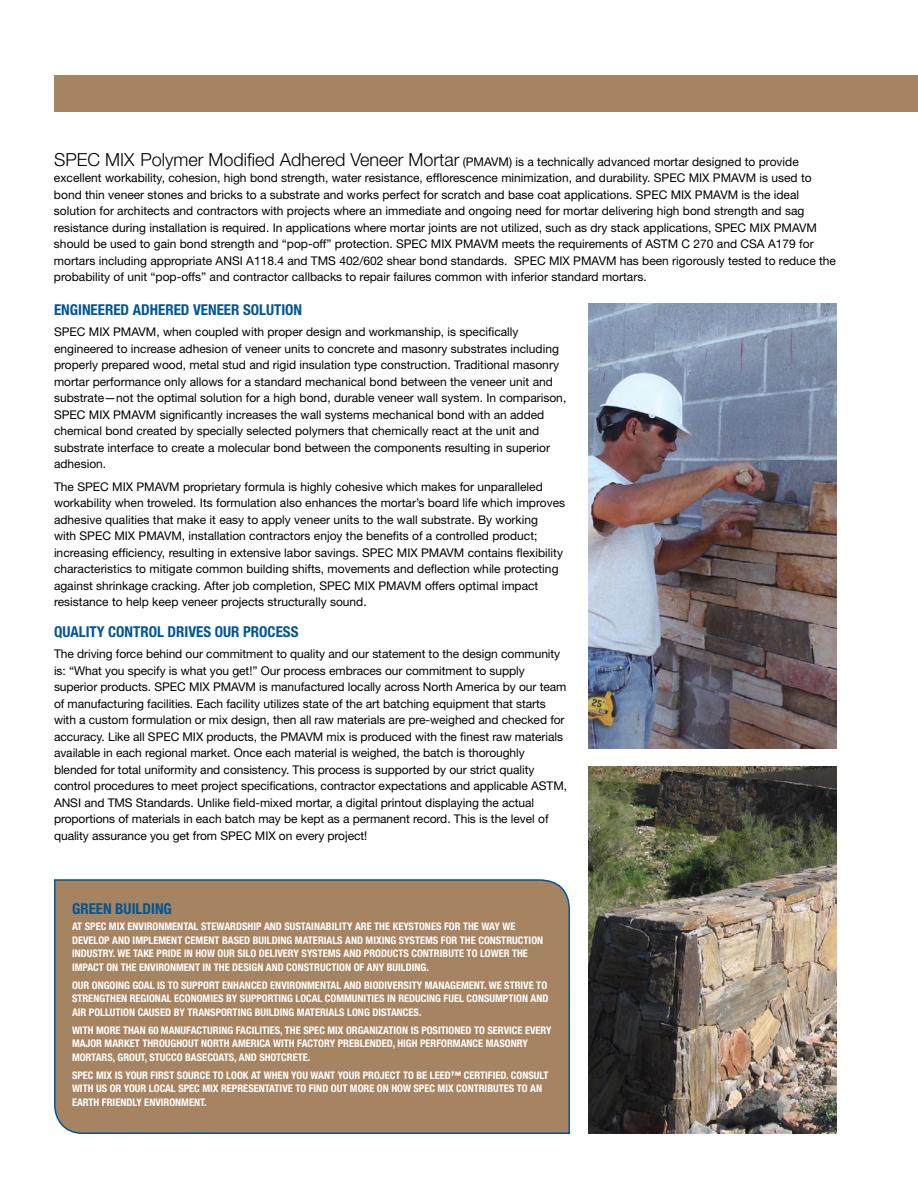
<style>
.page{position:relative;width:918px;height:1188px;background:#fff}
.page>*{position:absolute;margin:0;border:0;box-sizing:border-box;transform-origin:0 0}
.t1{font:700 condensed 15px "Helvetica Neue";color:#005695}
.t2{font:12px/16.5px "Helvetica Neue";color:#000}
.t3{font:700 condensed 10.5px/13.5px "Helvetica Neue";color:#fff}
.s1{font-weight:300;font-size:18px}
</style>
<div class="page">
<div style="left:54px;top:75px;width:864px;height:36px;background:#a68462"></div>
<img style="left:588px;top:304px;width:249px;height:444px">
<img style="left:588px;top:767px;width:249px;height:367px">
<div style="left:54px;top:879px;width:516px;height:255px;background:#a68462"></div>
<p class="t2" style="left:54px;top:153px;width:784px"><span class="s1">SPEC MIX Polymer Modified Adhered Veneer Mortar</span> (PMAVM) is a technically advanced mortar designed to provide excellent workability, cohesion, high bond strength, water resistance, efflorescence minimization, and durability. SPEC MIX PMAVM is used to bond thin veneer stones and bricks to a substrate and works perfect for scratch and base coat applications. SPEC MIX PMAVM is the ideal solution for architects and contractors with projects where an immediate and ongoing need for mortar delivering high bond strength and sag resistance during installation is required. In applications where mortar joints are not utilized, such as dry stack applications, SPEC MIX PMAVM should be used to gain bond strength and “pop-off” protection. SPEC MIX PMAVM meets the requirements of ASTM C 270 and CSA A179 for mortars including appropriate ANSI A118.4 and TMS 402/602 shear bond standards. SPEC MIX PMAVM has been rigorously tested to reduce the probability of unit “pop-offs” and contractor callbacks to repair failures common with inferior standard mortars.</p>
<p class="t1" style="left:54px;top:301px;width:250px">ENGINEERED ADHERED VENEER SOLUTION</p>
<p class="t2" style="left:54px;top:324px;width:514px">SPEC MIX PMAVM, when coupled with proper design and workmanship, is specifically engineered to increase adhesion of veneer units to concrete and masonry substrates including properly prepared wood, metal stud and rigid insulation type construction. Traditional masonry mortar performance only allows for a standard mechanical bond between the veneer unit and substrate—not the optimal solution for a high bond, durable veneer wall system. In comparison, SPEC MIX PMAVM significantly increases the wall systems mechanical bond with an added chemical bond created by specially selected polymers that chemically react at the unit and substrate interface to create a molecular bond between the components resulting in superior adhesion.</p>
<p class="t2" style="left:54px;top:478px;width:513px">The SPEC MIX PMAVM proprietary formula is highly cohesive which makes for unparalleled workability when troweled. Its formulation also enhances the mortar’s board life which improves adhesive qualities that make it easy to apply veneer units to the wall substrate. By working<br>with SPEC MIX PMAVM, installation contractors enjoy the benefits of a controlled product; increasing efficiency, resulting in extensive labor savings. SPEC MIX PMAVM contains flexibility characteristics to mitigate common building shifts, movements and deflection while protecting against shrinkage cracking. After job completion, SPEC MIX PMAVM offers optimal impact resistance to help keep veneer projects structurally sound.</p>
<p class="t1" style="left:54px;top:623px;width:246px">QUALITY CONTROL DRIVES OUR PROCESS</p>
<p class="t2" style="left:54px;top:645px;width:515px">The driving force behind our commitment to quality and our statement to the design community is: “What you specify is what you get!” Our process embraces our commitment to supply superior products. SPEC MIX PMAVM is manufactured locally across North America by our team of manufacturing facilities. Each facility utilizes state of the art batching equipment that starts with a custom formulation or mix design, then all raw materials are pre-weighed and checked for accuracy. Like all SPEC MIX products, the PMAVM mix is produced with the finest raw materials available in each regional market. Once each material is weighed, the batch is thoroughly blended for total uniformity and consistency. This process is supported by our strict quality control procedures to meet project specifications, contractor expectations and applicable ASTM, ANSI and TMS Standards. Unlike field-mixed mortar, a digital printout displaying the actual proportions of materials in each batch may be kept as a permanent record. This is the level of quality assurance you get from SPEC MIX on every project!</p>
<p class="t1" style="left:72px;top:899px;width:101px">GREEN BUILDING</p>
<p class="t3" style="left:72px;top:919px;width:473px">AT SPEC MIX ENVIRONMENTAL STEWARDSHIP AND SUSTAINABILITY ARE THE KEYSTONES FOR THE WAY WE DEVELOP AND IMPLEMENT CEMENT BASED BUILDING MATERIALS AND MIXING SYSTEMS FOR THE CONSTRUCTION INDUSTRY. WE TAKE PRIDE IN HOW OUR SILO DELIVERY SYSTEMS AND PRODUCTS CONTRIBUTE TO LOWER THE IMPACT ON THE ENVIRONMENT IN THE DESIGN AND CONSTRUCTION OF ANY BUILDING.</p>
<p class="t3" style="left:72px;top:978px;width:478px;text-align:justify">OUR ONGOING GOAL IS TO SUPPORT ENHANCED ENVIRONMENTAL AND BIODIVERSITY MANAGEMENT. WE STRIVE TO STRENGTHEN REGIONAL ECONOMIES BY SUPPORTING LOCAL COMMUNITIES IN REDUCING FUEL CONSUMPTION AND AIR POLLUTION CAUSED BY TRANSPORTING BUILDING MATERIALS LONG DISTANCES.</p>
<p class="t3" style="left:72px;top:1023px;width:481px">WITH MORE THAN 60 MANUFACTURING FACILITIES, THE SPEC MIX ORGANIZATION IS POSITIONED TO SERVICE EVERY<br>MAJOR MARKET THROUGHOUT NORTH AMERICA WITH FACTORY PREBLENDED, HIGH PERFORMANCE MASONRY<br>MORTARS, GROUT, STUCCO BASECOATS, AND SHOTCRETE.</p>
<p class="t3" style="left:72px;top:1068px;width:478px">SPEC MIX IS YOUR FIRST SOURCE TO LOOK AT WHEN YOU WANT YOUR PROJECT TO BE LEED™ CERTIFIED. CONSULT<br>WITH US OR YOUR LOCAL SPEC MIX REPRESENTATIVE TO FIND OUT MORE ON HOW SPEC MIX CONTRIBUTES TO AN<br>EARTH FRIENDLY ENVIRONMENT.</p>
</div>
